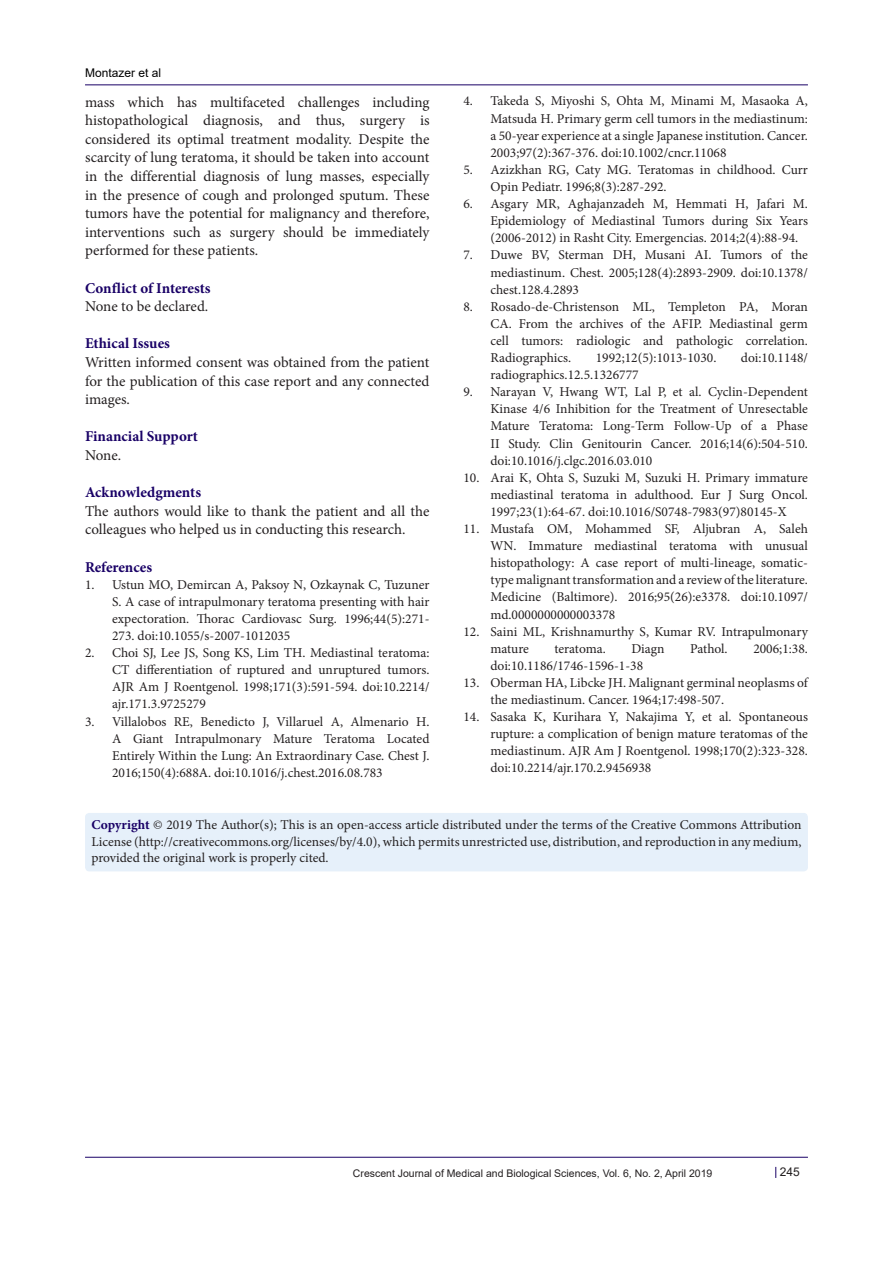
<style>
.page{position:relative;width:893px;height:1263px;background:#fff}
.page>*{position:absolute;margin:0;border:0;box-sizing:border-box;transform-origin:0 0}
.t1{font:15px/18.6px "Minion Pro";color:#231f20;text-align:justify}
.t2{font:700 15px "Minion Pro";color:#190066}
.t3{font:13.5px/17.1px "Minion Pro";color:#231f20;text-align:justify}
.t4{font:12px "Arial";color:#000001}
.t5{font:12px "Arial";color:#231f20}
.t6{font:10.5px "Arial";color:#231f20}
.s1{font-weight:700;color:#190066}
</style>
<div class="page">
<hr style="left:85px;top:85px;width:723px;height:1px;background:#190066">
<hr style="left:85px;top:1157px;width:723px;height:1px;background:#190066">
<div style="left:85px;top:813px;width:723px;height:58px;background:#e6f0fa;border-radius:4px"></div>
<p class="t4" style="left:85px;top:65px;width:78px">Montazer et al</p>
<p class="t1" style="left:85px;top:93px;width:346px">mass which has multifaceted challenges including histopathological diagnosis, and thus, surgery is considered its optimal treatment modality. Despite the scarcity of lung teratoma, it should be taken into account in the differential diagnosis of lung masses, especially in the presence of cough and prolonged sputum. These tumors have the potential for malignancy and therefore, interventions such as surgery should be immediately performed for these patients.</p>
<p class="t2" style="left:85px;top:277px;width:127px">Conflict of Interests</p>
<p class="t1" style="left:85px;top:297px;width:125px">None to be declared.</p>
<p class="t2" style="left:85px;top:333px;width:86px">Ethical Issues</p>
<p class="t1" style="left:85px;top:353px;width:346px">Written informed consent was obtained from the patient for the publication of this case report and any connected images.</p>
<p class="t2" style="left:85px;top:426px;width:114px">Financial Support</p>
<p class="t1" style="left:85px;top:446px;width:38px">None.</p>
<p class="t2" style="left:85px;top:482px;width:118px">Acknowledgments</p>
<p class="t1" style="left:85px;top:502px;width:346px">The authors would like to thank the patient and all the colleagues who helped us in conducting this research.</p>
<p class="t2" style="left:85px;top:556px;width:69px">References</p>
<p class="t3" style="left:112px;top:576px;width:319px;text-indent:-27px">1. Ustun MO, Demircan A, Paksoy N, Ozkaynak C, Tuzuner S. A case of intrapulmonary teratoma presenting with hair expectoration. Thorac Cardiovasc Surg. 1996;44(5):271- 273. doi:10.1055/s-2007-1012035</p>
<p class="t3" style="left:112px;top:644px;width:319px;text-indent:-27px">2. Choi SJ, Lee JS, Song KS, Lim TH. Mediastinal teratoma:<br>CT differentiation of ruptured and unruptured tumors.<br>AJR Am J Roentgenol. 1998;171(3):591-594. doi:10.2214/ ajr.171.3.9725279</p>
<p class="t3" style="left:112px;top:713px;width:319px;text-indent:-27px">3. Villalobos RE, Benedicto J, Villaruel A, Almenario H.<br>A Giant Intrapulmonary Mature Teratoma Located Entirely Within the Lung: An Extraordinary Case. Chest J.<br>2016;150(4):688A. doi:10.1016/j.chest.2016.08.783</p>
<p class="t3" style="left:490px;top:93px;width:319px;text-indent:-27px">4. Takeda S, Miyoshi S, Ohta M, Minami M, Masaoka A, Matsuda H. Primary germ cell tumors in the mediastinum: a 50-year experience at a single Japanese institution. Cancer.<br>2003;97(2):367-376. doi:10.1002/cncr.11068</p>
<p class="t3" style="left:490px;top:161px;width:319px;text-indent:-27px">5. Azizkhan RG, Caty MG. Teratomas in childhood. Curr<br>Opin Pediatr. 1996;8(3):287-292.</p>
<p class="t3" style="left:490px;top:195px;width:319px;text-indent:-27px">6. Asgary MR, Aghajanzadeh M, Hemmati H, Jafari M.<br>Epidemiology of Mediastinal Tumors during Six Years (2006-2012) in Rasht City. Emergencias. 2014;2(4):88-94.</p>
<p class="t3" style="left:490px;top:247px;width:319px;text-indent:-27px">7. Duwe BV, Sterman DH, Musani AI. Tumors of the mediastinum. Chest. 2005;128(4):2893-2909. doi:10.1378/ chest.128.4.2893</p>
<p class="t3" style="left:490px;top:298px;width:319px;text-indent:-27px">8. Rosado-de-Christenson ML, Templeton PA, Moran CA. From the archives of the AFIP. Mediastinal germ cell tumors: radiologic and pathologic correlation.<br>Radiographics.</p>
<p class="t3" style="left:596px;top:349px;width:122px">1992;12(5):1013-1030.</p>
<p class="t3" style="left:741px;top:349px;width:68px">doi:10.1148/</p>
<p class="t3" style="left:490px;top:366px;width:150px">radiographics.12.5.1326777</p>
<p class="t3" style="left:490px;top:383px;width:319px;text-indent:-27px">9. Narayan V, Hwang WT, Lal P, et al. Cyclin-Dependent Kinase 4/6 Inhibition for the Treatment of Unresectable Mature Teratoma: Long-Term Follow-Up of a Phase II Study. Clin Genitourin Cancer. 2016;14(6):504-510. doi:10.1016/j.clgc.2016.03.010</p>
<p class="t3" style="left:490px;top:469px;width:319px;text-indent:-27px">10. Arai K, Ohta S, Suzuki M, Suzuki H. Primary immature mediastinal teratoma in adulthood. Eur J Surg Oncol.<br>1997;23(1):64-67. doi:10.1016/S0748-7983(97)80145-X</p>
<p class="t3" style="left:490px;top:520px;width:319px;text-indent:-27px">11. Mustafa OM, Mohammed SF, Aljubran A, Saleh WN. Immature mediastinal teratoma with unusual histopathology: A case report of multi-lineage, somatic&shy;type malignant transformation and a review of the literature.<br>Medicine (Baltimore). 2016;95(26):e3378. doi:10.1097/ md.0000000000003378</p>
<p class="t3" style="left:490px;top:623px;width:319px;text-indent:-27px">12. Saini ML, Krishnamurthy S, Kumar RV. Intrapulmonary mature</p>
<p class="t3" style="left:554px;top:640px;width:53px">teratoma.</p>
<p class="t3" style="left:631px;top:640px;width:35px">Diagn</p>
<p class="t3" style="left:690px;top:640px;width:39px">Pathol.</p>
<p class="t3" style="left:753px;top:640px;width:56px">2006;1:38.</p>
<p class="t3" style="left:490px;top:657px;width:154px">doi:10.1186/1746-1596-1-38</p>
<p class="t3" style="left:490px;top:674px;width:319px;text-indent:-27px">13. Oberman HA, Libcke JH. Malignant germinal neoplasms of the mediastinum. Cancer. 1964;17:498-507.</p>
<p class="t3" style="left:490px;top:708px;width:319px;text-indent:-27px">14. Sasaka K, Kurihara Y, Nakajima Y, et al. Spontaneous rupture: a complication of benign mature teratomas of the mediastinum. AJR Am J Roentgenol. 1998;170(2):323-328. doi:10.2214/ajr.170.2.9456938</p>
<p class="t3" style="left:91px;top:817px;width:712px;line-height:16.5px"><span class="s1">Copyright</span> © 2019 The Author(s); This is an open-access article distributed under the terms of the Creative Commons Attribution License (http://creativecommons.org/licenses/by/4.0), which permits unrestricted use, distribution, and reproduction in any medium, provided the original work is properly cited.</p>
<p class="t6" style="left:353px;top:1166px;width:361px">Crescent Journal of Medical and Biological Sciences, Vol. 6, No. 2, April 2019</p>
<p class="t5" style="left:780px;top:1163px;width:22px">245</p>
</div>
